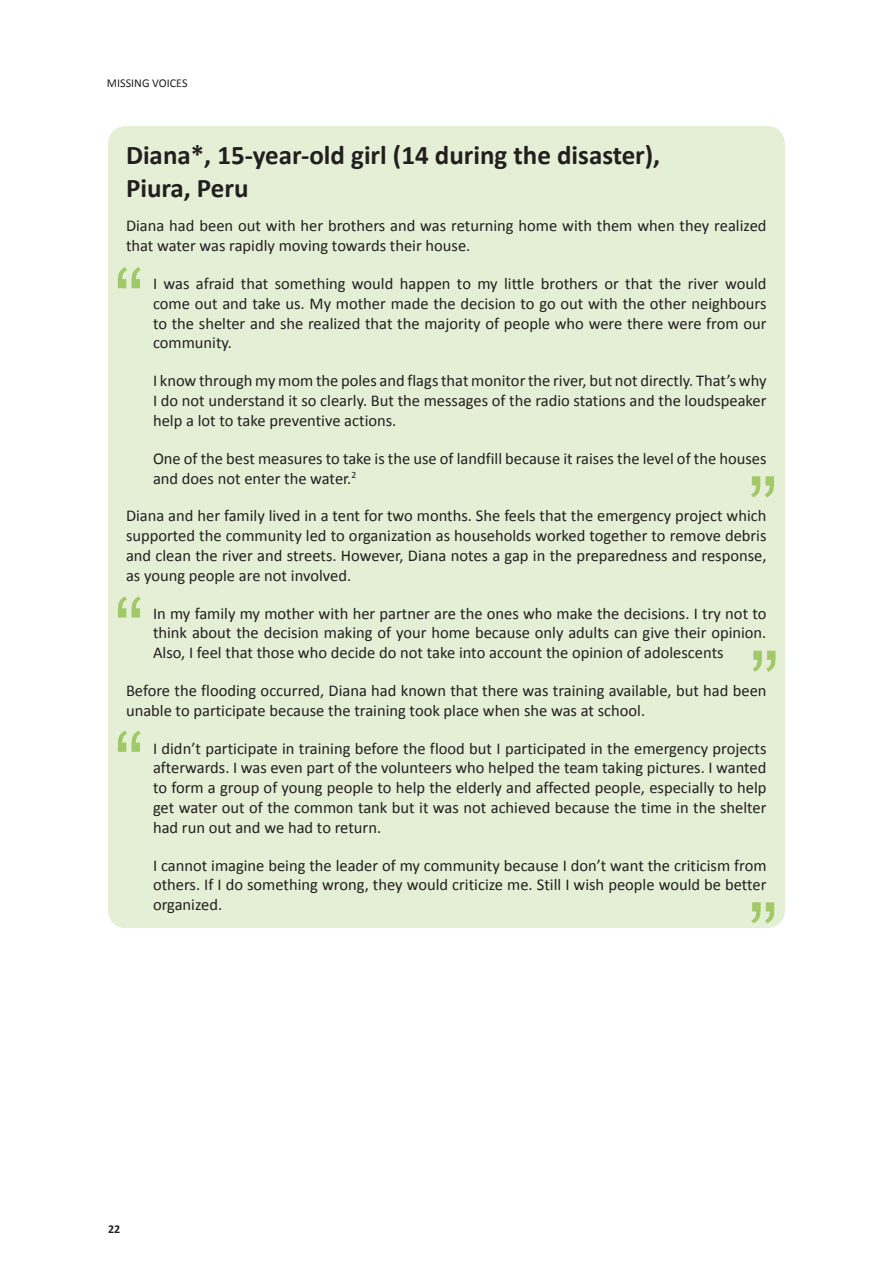
<style>
.page{position:relative;width:893px;height:1263px;background:#fff}
.page>*{position:absolute;margin:0;border:0;box-sizing:border-box;transform-origin:0 0}
.t1{font:90px/174.3px "Arial";color:#a1c869}
.t2{font:700 27px/32.4px "Calibri";color:#231f20}
.t3{font:16.5px/19.8px "Calibri";color:#231f20;text-align:justify}
.t4{font:12px "Calibri";color:#231f20}
.t5{font:700 12px "Calibri";color:#231f20}
</style>
<div class="page">
<div style="left:108px;top:126px;width:677px;height:802px;background:#e5efd5;border-radius:18px"></div>
<p class="t4" style="left:107px;top:76px;width:82px">Missing Voices</p>
<h2 class="t2" style="left:126px;top:138px;width:536px">Diana*, 15-year-old girl (14 during the disaster),<br>Piura, Peru</h2>
<p class="t3" style="left:126px;top:215px;width:642px">Diana had been out with her brothers and was returning home with them when they realized that water was rapidly moving towards their house.</p>
<p class="t3" style="left:153px;top:273px;width:615px">I was afraid that something would happen to my little brothers or that the river would come out and take us. My mother made the decision to go out with the other neighbours to the shelter and she realized that the majority of people who were there were from our community.</p>
<p class="t3" style="left:153px;top:370px;width:615px">I know through my mom the poles and flags that monitor the river, but not directly. That’s why I do not understand it so clearly. But the messages of the radio stations and the loudspeaker help a lot to take preventive actions.</p>
<p class="t3" style="left:153px;top:448px;width:615px">One of the best measures to take is the use of landfill because it raises the level of the houses and does not enter the water.<sup>2</sup></p>
<p class="t3" style="left:126px;top:505px;width:642px">Diana and her family lived in a tent for two months. She feels that the emergency project which supported the community led to organization as households worked together to remove debris and clean the river and streets. However, Diana notes a gap in the preparedness and response, as young people are not involved.</p>
<p class="t3" style="left:153px;top:602px;width:615px">In my family my mother with her partner are the ones who make the decisions. I try not to think about the decision making of your home because only adults can give their opinion.<br>Also, I feel that those who decide do not take into account the opinion of adolescents</p>
<p class="t3" style="left:126px;top:680px;width:642px">Before the flooding occurred, Diana had known that there was training available, but had been unable to participate because the training took place when she was at school.</p>
<p class="t3" style="left:153px;top:737px;width:615px">I didn’t participate in training before the flood but I participated in the emergency projects afterwards. I was even part of the volunteers who helped the team taking pictures. I wanted to form a group of young people to help the elderly and affected people, especially to help get water out of the common tank but it was not achieved because the time in the shelter had run out and we had to return.</p>
<p class="t3" style="left:153px;top:854px;width:615px">I cannot imagine being the leader of my community because I don’t want the criticism from others. If I do something wrong, they would criticize me. Still I wish people would be better organized.</p>
<h1 class="t1" style="left:114px;top:213px;width:31px">“</h1>
<h1 class="t1" style="left:748px;top:422px;width:33px">” ”</h1>
<h1 class="t1" style="left:114px;top:543px;width:31px">“</h1>
<h1 class="t1" style="left:114px;top:677px;width:31px">“</h1>
<h1 class="t1" style="left:748px;top:848px;width:31px">”</h1>
<p class="t5" style="left:108px;top:1221px;width:14px">22</p>
</div>
